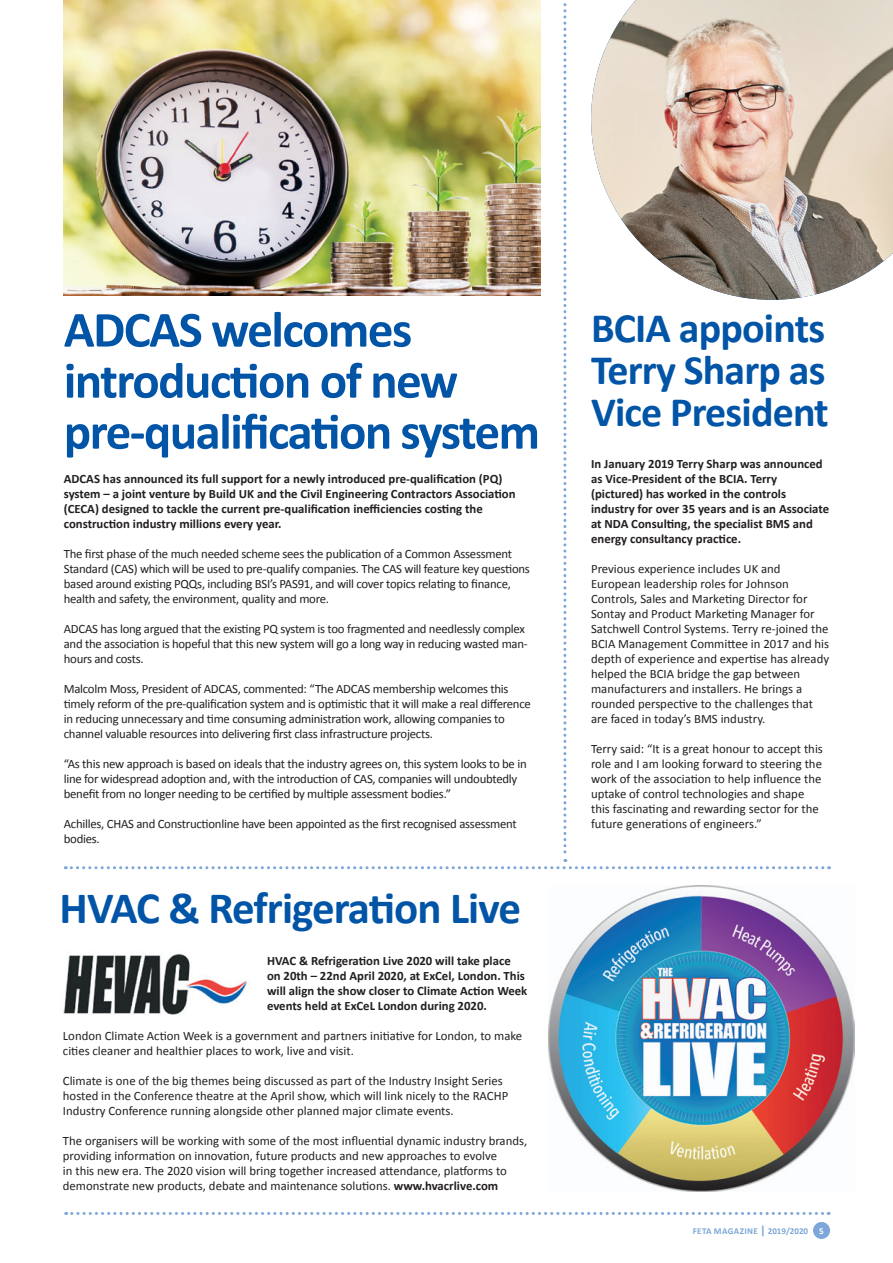
<style>
.page{position:relative;width:893px;height:1263px;background:#fff}
.page>*{position:absolute;margin:0;border:0;box-sizing:border-box;transform-origin:0 0}
.t1{font:700 51px/51px "Calibri";letter-spacing:-.03em;color:#0154a6}
.t2{font:700 45px "Calibri";letter-spacing:-.025em;color:#0154a6}
.t3{font:700 42px/42px "Calibri";letter-spacing:-.02em;color:#0154a6;text-align:justify}
.t4{font:12.75px/15px "Calibri";letter-spacing:-.01em;color:#231f20}
.t5{font:700 12.75px/15px "Calibri";color:#231f20}
.t6{font:700 9px "Calibri";letter-spacing:.035em;color:#7ca7d8}
.s1{font-weight:700}
.s2{font-size:12px}
.s3{color:#fff}
</style>
<div class="page">
<svg style="left:66px;top:1212px;width:763px;height:3px"></svg>
<div style="left:813px;top:1222px;width:17px;height:17px;background:#7ca7d8;border-radius:50%"></div>
<img style="left:65px;top:0;width:764px;height:869px">
<img style="left:549px;top:886px;width:306px;height:306px">
<img style="left:63px;top:953px;width:185px;height:62px">
<img style="left:591px;top:0;width:302px;height:300px">
<h1 class="t1" style="left:64px;top:302px;width:478px">ADCAS welcomes introduction of new pre-qualification system</h1>
<p class="t5" style="left:64px;top:470px;width:453px">ADCAS has announced its full support for a newly introduced pre-qualification (PQ) system – a joint venture by Build UK and the Civil Engineering Contractors Association (CECA) designed to tackle the current pre-qualification inefficiencies costing the construction industry millions every year.</p>
<p class="t4" style="left:64px;top:545px;width:468px">The first phase of the much needed scheme sees the publication of a Common Assessment Standard (CAS) which will be used to pre-qualify companies. The CAS will feature key questions based around existing PQQs, including BSI’s PAS91, and will cover topics relating to finance, health and safety, the environment, quality and more.</p>
<p class="t4" style="left:64px;top:620px;width:465px">ADCAS has long argued that the existing PQ system is too fragmented and needlessly complex and the association is hopeful that this new system will go a long way in reducing wasted man&shy;hours and costs.</p>
<p class="t4" style="left:64px;top:680px;width:468px">Malcolm Moss, President of ADCAS, commented: “The ADCAS membership welcomes this timely reform of the pre-qualification system and is optimistic that it will make a real difference in reducing unnecessary and time consuming administration work, allowing companies to channel valuable resources into delivering first class infrastructure projects.</p>
<p class="t4" style="left:64px;top:755px;width:464px">“As this new approach is based on ideals that the industry agrees on, this system looks to be in line for widespread adoption and, with the introduction of CAS, companies will undoubtedly benefit from no longer needing to be certified by multiple assessment bodies.”</p>
<p class="t4" style="left:64px;top:815px;width:455px">Achilles, CHAS and Constructionline have been appointed as the first recognised assessment bodies.</p>
<h2 class="t2" style="left:60px;top:880px;width:463px">HVAC &amp; Refrigeration Live</h2>
<p class="t5" style="left:267px;top:953px;width:262px">HVAC &amp; Refrigeration Live 2020 will take place on 20th – 22nd April 2020, at ExCel, London. This will align the show closer to Climate Action Week events held at ExCeL London during 2020.</p>
<p class="t4" style="left:63px;top:1028px;width:461px">London Climate Action Week is a government and partners initiative for London, to make cities cleaner and healthier places to work, live and visit.</p>
<p class="t4" style="left:63px;top:1073px;width:447px">Climate is one of the big themes being discussed as part of the Industry Insight Series hosted in the Conference theatre at the April show, which will link nicely to the RACHP<br>Industry Conference running alongside other planned major climate events.</p>
<p class="t4" style="left:63px;top:1133px;width:466px">The organisers will be working with some of the most influential dynamic industry brands, providing information on innovation, future products and new approaches to evolve<br>in this new era. The 2020 vision will bring together increased attendance, platforms to demonstrate new products, debate and maintenance solutions. <span class="s1">www.hvacrlive.com</span></p>
<h3 class="t3" style="left:591px;top:305px;width:239px">BCIA appoints Terry Sharp as Vice President</h3>
<p class="t5" style="left:591px;top:456px;width:240px">In January 2019 Terry Sharp was announced as Vice-President of the BCIA. Terry (pictured) has worked in the controls industry for over 35 years and is an Associate at NDA Consulting, the specialist BMS and energy consultancy practice.</p>
<p class="t4" style="left:591px;top:561px;width:240px">Previous experience includes UK and European leadership roles for Johnson Controls, Sales and Marketing Director for Sontay and Product Marketing Manager for Satchwell Control Systems. Terry re-joined the BCIA Management Committee in 2017 and his depth of experience and expertise has already helped the BCIA bridge the gap between manufacturers and installers. He brings a rounded perspective to the challenges that are faced in today’s BMS industry.</p>
<p class="t4" style="left:591px;top:741px;width:233px">Terry said: “It is a great honour to accept this role and I am looking forward to steering the work of the association to help influence the uptake of control technologies and shape this fascinating and rewarding sector for the future generations of engineers.”</p>
<p class="t6" style="left:693px;top:1225px;width:132px">FETA MAGAZINE <span class="s2">|</span> 2019/2020 <span class="s3">5</span></p>
</div>
